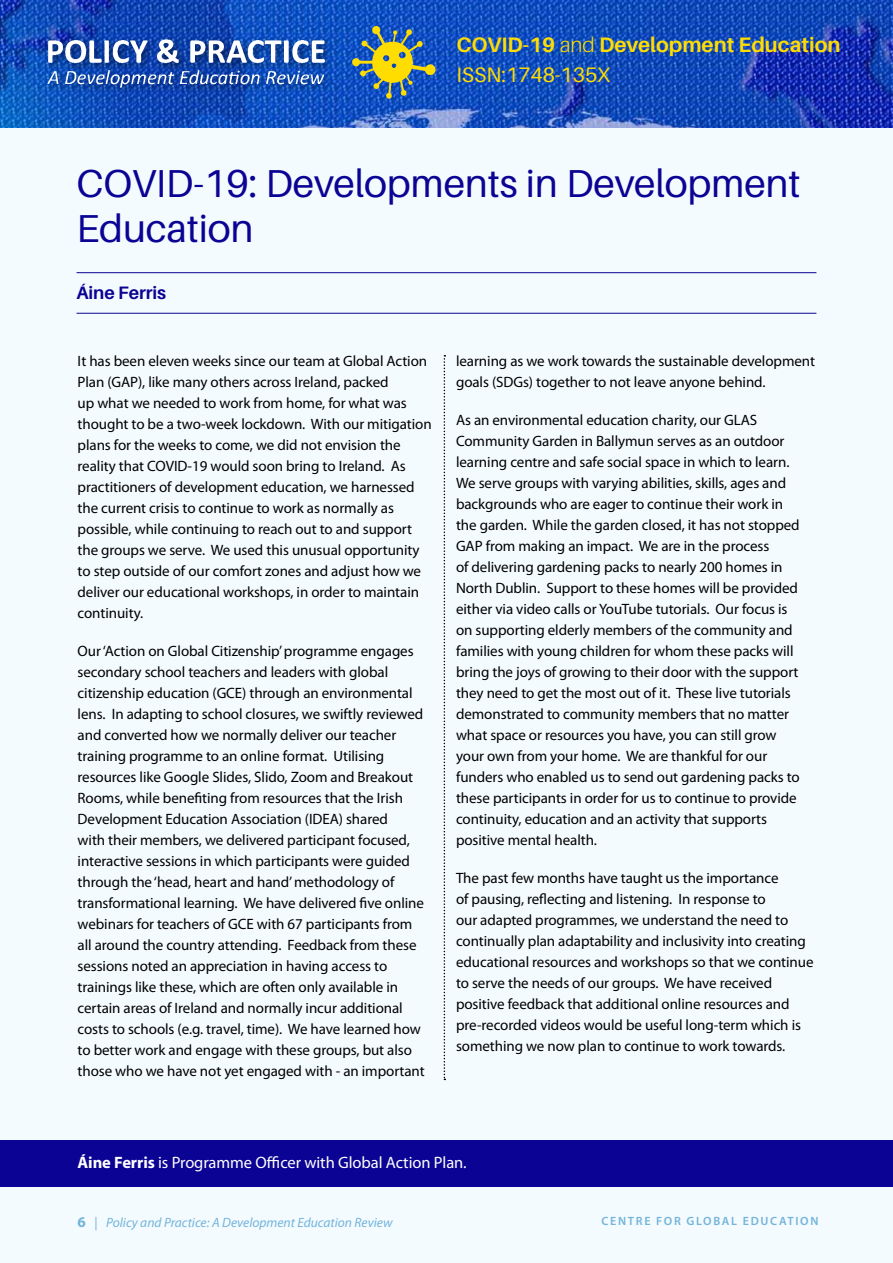
<style>
.page{position:relative;width:893px;height:1263px;background:#fff}
.page>*{position:absolute;margin:0;border:0;box-sizing:border-box;transform-origin:0 0}
.t1{font:39px/45px "Aileron";letter-spacing:-.005em;color:#0b0394}
.t2{font:700 21px/30px "Aileron";color:#fd0}
.t3{font:700 18px "Aileron";letter-spacing:-.005em;color:#0b0394}
.t4{font:16.5px "Myriad Pro";letter-spacing:-.005em;color:#fff}
.t5{font:15px/21px "Myriad Pro";letter-spacing:-.005em;color:#000}
.t6{font:italic 13.5px "Myriad Pro";color:#72b4db}
.t7{font:600 12px "Myriad Pro";letter-spacing:.14em;color:#72b4db}
.s1{font-weight:300}
.s2{font-weight:400}
.s3{font-weight:700}
.s4{font-weight:700;font-style:normal;font-size:15px}
.s5{font-style:normal}
</style>
<div class="page">
<div style="left:0;top:128px;width:893px;height:1135px;background:#f4fbfe"></div>
<img style="left:0;top:0;width:893px;height:128px">
<div style="left:44px;top:35px;width:291px;height:60px;background:#000;opacity:.55"></div>
<img style="left:39px;top:28px;width:295px;height:60px">
<img style="left:350px;top:20px;width:87px;height:87px">
<div style="left:0;top:1140px;width:893px;height:46px;background:#0b0394"></div>
<hr style="left:77px;top:272px;width:739px;height:1px;background:#0b0394">
<hr style="left:77px;top:313px;width:739px;height:1px;background:#0b0394">
<svg style="left:444px;top:355px;width:1px;height:725px"></svg>
<h2 class="t2" style="left:456px;top:30px;width:386px">COVID-19 <span class="s1">and</span> Development Education<br><span class="s2">ISSN:1748-135X</span></h2>
<h1 class="t1" style="left:77px;top:161px;width:726px">COVID-19: Developments in Development<br>Education</h1>
<p class="t3" style="left:77px;top:282px;width:91px">Áine Ferris</p>
<p class="t5" style="left:78px;top:351px;width:356px">It has been eleven weeks since our team at Global Action Plan (GAP), like many others across Ireland, packed<br>up what we needed to work from home, for what was thought to be a two-week lockdown. With our mitigation plans for the weeks to come, we did not envision the reality that COVID-19 would soon bring to Ireland. As practitioners of development education, we harnessed the current crisis to continue to work as normally as possible, while continuing to reach out to and support the groups we serve. We used this unusual opportunity to step outside of our comfort zones and adjust how we deliver our educational workshops, in order to maintain continuity.</p>
<p class="t5" style="left:78px;top:641px;width:349px">Our ‘Action on Global Citizenship’ programme engages secondary school teachers and leaders with global citizenship education (GCE) through an environmental lens. In adapting to school closures, we swiftly reviewed and converted how we normally deliver our teacher training programme to an online format. Utilising resources like Google Slides, Slido, Zoom and Breakout Rooms, while benefiting from resources that the Irish Development Education Association (IDEA) shared<br>with their members, we delivered participant focused, interactive sessions in which participants were guided through the ‘head, heart and hand’ methodology of transformational learning. We have delivered five online webinars for teachers of GCE with 67 participants from all around the country attending. Feedback from these sessions noted an appreciation in having access to trainings like these, which are often only available in certain areas of Ireland and normally incur additional costs to schools (e.g. travel, time). We have learned how to better work and engage with these groups, but also those who we have not yet engaged with - an important</p>
<p class="t5" style="left:456px;top:351px;width:360px">learning as we work towards the sustainable development goals (SDGs) together to not leave anyone behind.</p>
<p class="t5" style="left:456px;top:410px;width:345px">As an environmental education charity, our GLAS Community Garden in Ballymun serves as an outdoor learning centre and safe social space in which to learn.<br>We serve groups with varying abilities, skills, ages and backgrounds who are eager to continue their work in the garden. While the garden closed, it has not stopped GAP from making an impact. We are in the process<br>of delivering gardening packs to nearly 200 homes in North Dublin. Support to these homes will be provided either via video calls or YouTube tutorials. Our focus is on supporting elderly members of the community and families with young children for whom these packs will bring the joys of growing to their door with the support they need to get the most out of it. These live tutorials demonstrated to community members that no matter what space or resources you have, you can still grow your own from your home. We are thankful for our funders who enabled us to send out gardening packs to these participants in order for us to continue to provide continuity, education and an activity that supports positive mental health.</p>
<p class="t5" style="left:456px;top:868px;width:359px">The past few months have taught us the importance<br>of pausing, reflecting and listening. In response to<br>our adapted programmes, we understand the need to continually plan adaptability and inclusivity into creating educational resources and workshops so that we continue to serve the needs of our groups. We have received positive feedback that additional online resources and pre-recorded videos would be useful long-term which is something we now plan to continue to work towards.</p>
<p class="t4" style="left:78px;top:1152px;width:391px"><span class="s3">Áine Ferris</span> is Programme Officer with Global Action Plan.</p>
<p class="t6" style="left:78px;top:1214px;width:316px"><span class="s4">6</span> <span class="s5">|</span> Policy and Practice: A Development Education Review</p>
<p class="t7" style="left:601px;top:1213px;width:218px">CENTRE FOR GLOBAL EDUCATION</p>
</div>
